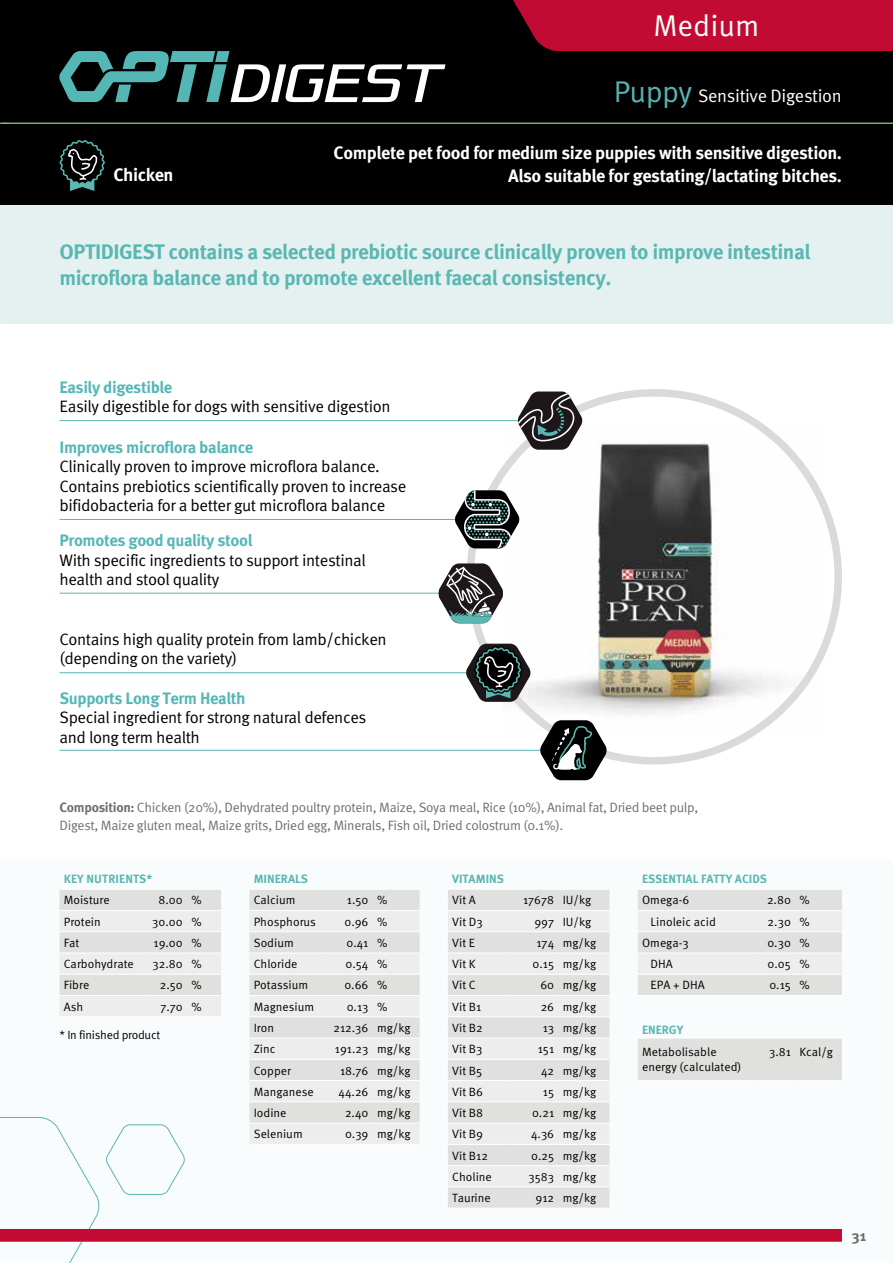
<style>
.page{position:relative;width:893px;height:1263px;background:#fff}
.page>*{position:absolute;margin:0;border:0;box-sizing:border-box;transform-origin:0 0}
.t1{font:30px "Meta Pro Norm";color:#fff}
.t2{font:700 21px/25.5px "Meta Pro";letter-spacing:-.025em;color:#5ab7b2}
.t3{font:700 18px/22.5px "Meta Pro";letter-spacing:-.025em;color:#fff;text-align:right}
.t4{font:18px "Meta Pro Norm";letter-spacing:-.02em;color:#fff}
.t5{font:16.5px/19.5px "Meta Pro Norm";letter-spacing:-.025em;color:#000}
.t6{font:700 16.5px "Meta Pro";letter-spacing:-.025em;color:#54b7b6}
.t7{font:700 15px "Meta Pro";color:#706f6f}
.t8{font:13.5px/18px "Meta Pro Norm";letter-spacing:-.025em;color:#706f6f}
.t9{font:12px/21.3px "Meta Pro Norm";color:#000}
.t10{font:700 12px "Meta Pro";color:#5ab7b2}
.t11{font:12px "Meta Pro Norm";letter-spacing:-.025em;color:#000}
.s1{font-size:30px;color:#54b7b6}
.s2{font-family:"Meta Pro";font-weight:700}
</style>
<div class="page">
<img style="left:504px;top:426px;width:319px;height:306px">
<div style="left:0;top:191px;width:893px;height:132px;background:#e5f1f1"></div>
<div style="left:0;top:0;width:893px;height:204px;background:#000"></div>
<hr style="left:60px;top:420px;width:480px;height:1px;background:#5ab7b2">
<svg style="left:60px;top:140px;width:45px;height:51px"></svg>
<div style="left:513px;top:0;width:380px;height:51px;background:#c20b33"></div>
<hr style="left:60px;top:750px;width:487px;height:1px;background:#54b7b6">
<svg style="left:540px;top:720px;width:67px;height:60px"></svg>
<svg style="left:59px;top:51px;width:386px;height:51px"></svg>
<div style="left:0;top:859px;width:893px;height:404px;background:#f9fcfc"></div>
<hr style="left:0;top:123px;width:893px;height:1px;background:#5ab7b2">
<hr style="left:60px;top:519px;width:413px;height:1px;background:#54b7b6">
<hr style="left:60px;top:672px;width:427px;height:1px;background:#54b7b6">
<hr style="left:60px;top:593px;width:402px;height:1px;background:#54b7b6">
<svg style="left:518px;top:391px;width:65px;height:59px"></svg>
<svg style="left:438px;top:563px;width:65px;height:60px"></svg>
<svg style="left:466px;top:644px;width:65px;height:58px"></svg>
<svg style="left:0;top:890px;width:842px;height:373px"></svg>
<svg style="left:455px;top:490px;width:65px;height:58px"></svg>
<h1 class="t1" style="left:653px;top:3px;width:108px">Medium</h1>
<h3 class="t3" style="left:113px;top:162px;width:62px">Chicken</h3>
<h3 class="t4" style="left:614px;top:82px;width:229px"><span class="s1">Puppy</span> Sensitive Digestion</h3>
<h3 class="t3" style="left:333px;top:140px;width:510px">Complete pet food for medium size puppies with sensitive digestion.<br>Also suitable for gestating/lactating bitches.</h3>
<h3 class="t3" style="left:727px;top:162px;width:62px">Chicken</h3>
<h2 class="t2" style="left:60px;top:238px;width:753px">OPTIDIGEST contains a selected prebiotic source clinically proven to improve intestinal microflora balance and to promote excellent faecal consistency.</h2>
<h3 class="t6" style="left:60px;top:374px;width:114px">Easily digestible</h3>
<h3 class="t5" style="left:60px;top:395px;width:333px">Easily digestible for dogs with sensitive digestion</h3>
<h3 class="t6" style="left:60px;top:434px;width:195px">Improves microflora balance</h3>
<h3 class="t5" style="left:60px;top:455px;width:348px">Clinically proven to improve microflora balance.<br>Contains prebiotics scientifically proven to increase bifidobacteria for a better gut microflora balance</h3>
<h3 class="t6" style="left:60px;top:527px;width:194px">Promotes good quality stool</h3>
<h3 class="t5" style="left:60px;top:549px;width:308px">With specific ingredients to support intestinal health and stool quality</h3>
<h3 class="t5" style="left:60px;top:628px;width:329px">Contains high quality protein from lamb/chicken (depending on the variety)</h3>
<h3 class="t6" style="left:60px;top:685px;width:188px">Supports Long Term Health</h3>
<h3 class="t5" style="left:60px;top:706px;width:308px">Special ingredient for strong natural defences and long term health</h3>
<p class="t8" style="left:60px;top:798px;width:640px"><span class="s2">Composition:</span> Chicken (20%), Dehydrated poultry protein, Maize, Soya meal, Rice (10%), Animal fat, Dried beet pulp,<br>Digest, Maize gluten meal, Maize grits, Dried egg, Minerals, Fish oil, Dried colostrum (0.1%).</p>
<p class="t10" style="left:64px;top:869px;width:90px">KEY NUTRIENTS*</p>
<p class="t9" style="left:64px;top:889px;width:47px">Moisture</p>
<p class="t9" style="left:159px;top:889px;width:45px">8.00 %</p>
<p class="t9" style="left:64px;top:910px;width:39px">Protein</p>
<p class="t9" style="left:152px;top:910px;width:51px">30.00 %</p>
<p class="t9" style="left:64px;top:931px;width:17px">Fat</p>
<p class="t9" style="left:153px;top:931px;width:50px">19.00 %</p>
<p class="t9" style="left:64px;top:952px;width:72px">Carbohydrate</p>
<p class="t9" style="left:153px;top:952px;width:51px">32.80 %</p>
<p class="t9" style="left:64px;top:974px;width:27px">Fibre</p>
<p class="t9" style="left:160px;top:974px;width:43px">2.50 %</p>
<p class="t9" style="left:64px;top:995px;width:21px">Ash</p>
<p class="t9" style="left:160px;top:995px;width:43px">7.70 %</p>
<p class="t11" style="left:60px;top:1026px;width:102px">* In finished product</p>
<p class="t9" style="left:169px;top:952px;width:8px;text-align:justify;text-indent:-15px">335<br>0<br>5</p>
<p class="t10" style="left:254px;top:869px;width:56px">MINERALS</p>
<p class="t9" style="left:254px;top:889px;width:43px">Calcium</p>
<p class="t9" style="left:347px;top:889px;width:42px">1.50 %</p>
<p class="t9" style="left:254px;top:910px;width:64px">Phosphorus</p>
<p class="t9" style="left:344px;top:910px;width:44px">0.96 %</p>
<p class="t9" style="left:254px;top:931px;width:42px">Sodium</p>
<p class="t9" style="left:346px;top:931px;width:42px">0.41 %</p>
<p class="t9" style="left:254px;top:952px;width:45px">Chloride</p>
<p class="t9" style="left:346px;top:952px;width:43px">0.54 %</p>
<p class="t9" style="left:254px;top:974px;width:56px">Potassium</p>
<p class="t9" style="left:344px;top:974px;width:44px">0.66 %</p>
<p class="t9" style="left:254px;top:995px;width:62px">Magnesium</p>
<p class="t9" style="left:347px;top:995px;width:42px">0.13 %</p>
<p class="t9" style="left:254px;top:1016px;width:22px">Iron</p>
<p class="t9" style="left:333px;top:1016px;width:79px">212.36 mg/kg</p>
<p class="t9" style="left:254px;top:1038px;width:23px">Zinc</p>
<p class="t9" style="left:335px;top:1038px;width:77px">191.23 mg/kg</p>
<p class="t9" style="left:254px;top:1059px;width:39px">Copper</p>
<p class="t9" style="left:340px;top:1059px;width:72px">18.76 mg/kg</p>
<p class="t9" style="left:254px;top:1080px;width:62px">Manganese</p>
<p class="t9" style="left:338px;top:1080px;width:74px">44.26 mg/kg</p>
<p class="t9" style="left:254px;top:1101px;width:34px">Iodine</p>
<p class="t9" style="left:345px;top:1101px;width:67px">2.40 mg/kg</p>
<p class="t9" style="left:254px;top:1123px;width:51px">Selenium</p>
<p class="t9" style="left:345px;top:1123px;width:67px">0.39 mg/kg</p>
<p class="t9" style="left:356px;top:931px;width:14px">53<br>72</p>
<p class="t9" style="left:331px;top:1016px;width:39px">206 8</p>
<p class="t9" style="left:331px;top:1038px;width:39px">204 0</p>
<p class="t9" style="left:345px;top:1059px;width:18px">9 5</p>
<p class="t9" style="left:340px;top:1080px;width:30px">51 80</p>
<p class="t9" style="left:356px;top:1101px;width:14px">59</p>
<p class="t10" style="left:452px;top:869px;width:53px">VITAMINS</p>
<p class="t9" style="left:452px;top:889px;width:25px">Vit A</p>
<p class="t9" style="left:523px;top:889px;width:70px">17678 IU/kg</p>
<p class="t9" style="left:452px;top:910px;width:32px">Vit D3</p>
<p class="t9" style="left:534px;top:910px;width:58px">997 IU/kg</p>
<p class="t9" style="left:452px;top:931px;width:25px">Vit E</p>
<p class="t9" style="left:536px;top:931px;width:62px">174 mg/kg</p>
<p class="t9" style="left:452px;top:952px;width:25px">Vit K</p>
<p class="t9" style="left:533px;top:952px;width:65px">0.15 mg/kg</p>
<p class="t9" style="left:452px;top:974px;width:25px">Vit C</p>
<p class="t9" style="left:540px;top:974px;width:58px">60 mg/kg</p>
<p class="t9" style="left:452px;top:995px;width:31px">Vit B1</p>
<p class="t9" style="left:541px;top:995px;width:57px">26 mg/kg</p>
<p class="t9" style="left:452px;top:1016px;width:32px">Vit B2</p>
<p class="t9" style="left:543px;top:1016px;width:55px">13 mg/kg</p>
<p class="t9" style="left:452px;top:1038px;width:32px">Vit B3</p>
<p class="t9" style="left:538px;top:1038px;width:60px">151 mg/kg</p>
<p class="t9" style="left:452px;top:1059px;width:32px">Vit B5</p>
<p class="t9" style="left:541px;top:1059px;width:57px">42 mg/kg</p>
<p class="t9" style="left:452px;top:1080px;width:32px">Vit B6</p>
<p class="t9" style="left:543px;top:1080px;width:55px">15 mg/kg</p>
<p class="t9" style="left:452px;top:1101px;width:33px">Vit B8</p>
<p class="t9" style="left:532px;top:1101px;width:66px">0.21 mg/kg</p>
<p class="t9" style="left:452px;top:1123px;width:32px">Vit B9</p>
<p class="t9" style="left:531px;top:1123px;width:67px">4.36 mg/kg</p>
<p class="t9" style="left:452px;top:1144px;width:37px">Vit B12</p>
<p class="t9" style="left:531px;top:1144px;width:67px">0.25 mg/kg</p>
<p class="t9" style="left:452px;top:1165px;width:41px">Choline</p>
<p class="t9" style="left:529px;top:1165px;width:69px">3583 mg/kg</p>
<p class="t9" style="left:452px;top:1186px;width:40px">Taurine</p>
<p class="t9" style="left:535px;top:1186px;width:62px">912 mg/kg</p>
<p class="t9" style="left:527px;top:889px;width:28px;text-align:right">80 4<br>1020<br>5</p>
<p class="t9" style="left:548px;top:995px;width:8px">7</p>
<p class="t9" style="left:547px;top:1016px;width:8px">4</p>
<p class="t9" style="left:535px;top:1038px;width:20px">164</p>
<p class="t9" style="left:548px;top:1059px;width:8px">5</p>
<p class="t9" style="left:547px;top:1080px;width:8px">6</p>
<p class="t9" style="left:530px;top:1101px;width:25px">0.22</p>
<p class="t9" style="left:541px;top:1123px;width:14px">59</p>
<p class="t9" style="left:547px;top:1144px;width:8px">6</p>
<p class="t9" style="left:529px;top:1165px;width:20px">201</p>
<p class="t9" style="left:542px;top:1186px;width:14px">61</p>
<p class="t10" style="left:642px;top:869px;width:126px">ESSENTIAL FATTY ACIDS</p>
<p class="t9" style="left:642px;top:889px;width:49px">Omega-6</p>
<p class="t9" style="left:767px;top:889px;width:44px">2.80 %</p>
<p class="t9" style="left:651px;top:910px;width:67px">Linoleic acid</p>
<p class="t9" style="left:768px;top:910px;width:44px">2.30 %</p>
<p class="t9" style="left:642px;top:931px;width:48px">Omega-3</p>
<p class="t9" style="left:767px;top:931px;width:44px">0.30 %</p>
<p class="t9" style="left:651px;top:952px;width:24px">DHA</p>
<p class="t9" style="left:768px;top:952px;width:44px">0.05 %</p>
<p class="t9" style="left:651px;top:974px;width:56px">EPA + DHA</p>
<p class="t9" style="left:769px;top:974px;width:42px">0.15 %</p>
<p class="t10" style="left:642px;top:1020px;width:43px">ENERGY</p>
<p class="t9" style="left:642px;top:1043px;width:101px;line-height:15px">Metabolisable energy (calculated)</p>
<p class="t9" style="left:769px;top:1040px;width:65px">3.81 Kcal/g</p>
<p class="t9" style="left:776px;top:889px;width:8px">9<br>5</p>
<p class="t9" style="left:766px;top:952px;width:26px">0.06<br>0.20</p>
<p class="t9" style="left:767px;top:1040px;width:25px">3.84</p>
<p class="t7" style="left:851px;top:1224px;width:16px">31</p>
</div>
